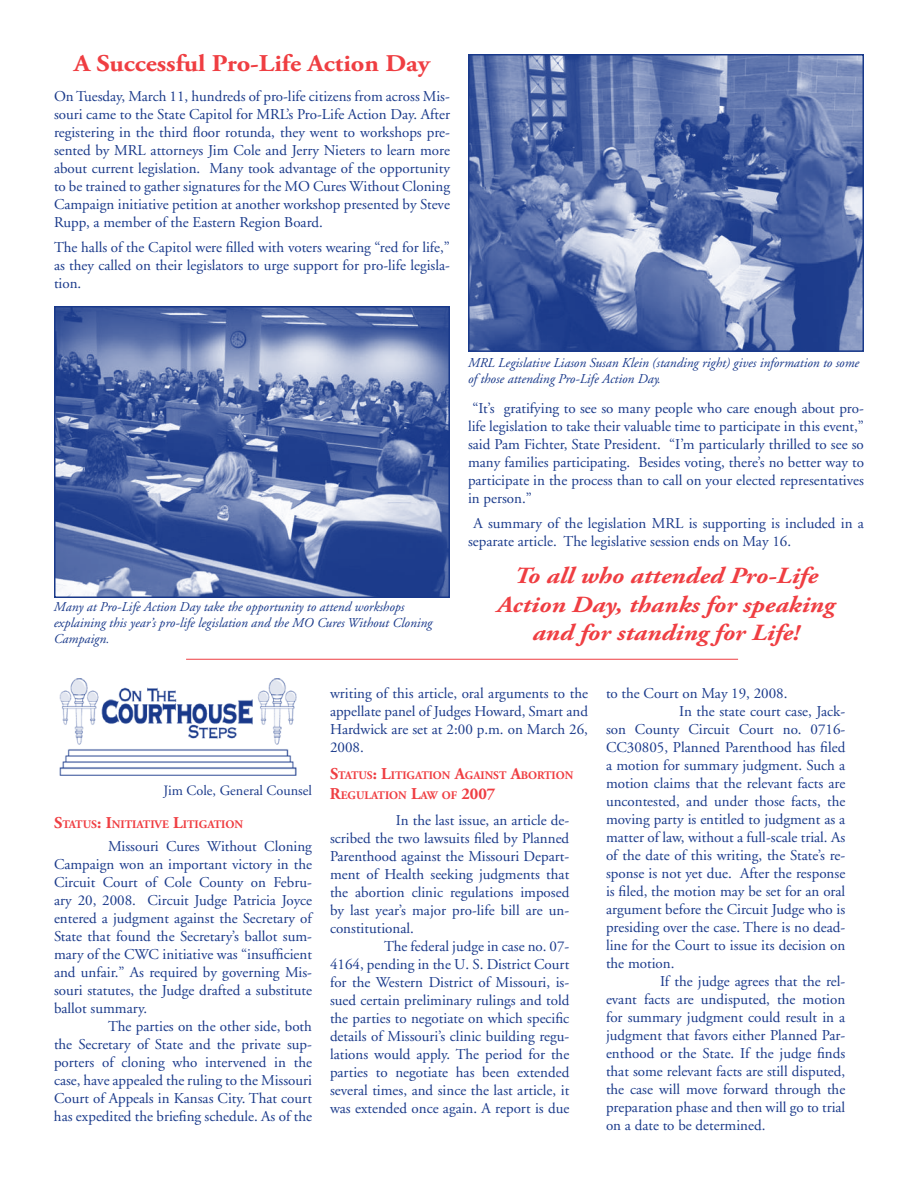
<style>
.page{position:relative;width:918px;height:1188px;background:#fff}
.page>*{position:absolute;margin:0;border:0;box-sizing:border-box;transform-origin:0 0}
.t1{font:700 24px "Adobe Garamond Pro";color:#ef3e42;scale:1.1 1}
.t2{font:italic 700 23.1px/28.5px "Adobe Garamond Pro";color:#ef3e42;text-align:center;scale:1.14 1}
.t3{font:15px/18px "Adobe Garamond";color:#19398a;text-align:justify}
.t4{font:14.25px "Adobe Garamond";color:#19398a}
.t5{font:italic 13.5px/16.2px "Adobe Garamond";color:#19398a}
.t6{font:700 11.55px/19.8px "Adobe Garamond";color:#ef3e42}
.s1{font-size:16.5px}
</style>
<div class="page">
<img style="left:59px;top:678px;width:238px;height:98px">
<img style="left:57px;top:309px;width:390px;height:286px">
<div style="left:54px;top:306px;width:396px;height:292px;border:2px solid #19398a"></div>
<img style="left:471px;top:57px;width:390px;height:292px">
<div style="left:468px;top:54px;width:396px;height:298px;border:2px solid #19398a"></div>
<hr style="left:186px;top:659px;width:552px;height:1px;background:#ef3e42">
<h1 class="t1" style="left:74px;top:50px;width:326px">A Successful Pro-Life Action Day</h1>
<p class="t3" style="left:54px;top:88px;width:398px">On Tuesday, March 11, hundreds of pro-life citizens from across Mis&shy;souri came to the State Capitol for MRL’s Pro-Life Action Day. After registering in the third floor rotunda, they went to workshops pre&shy;sented by MRL attorneys Jim Cole and Jerry Nieters to learn more about current legislation. Many took advantage of the opportunity to be trained to gather signatures for the MO Cures Without Cloning Campaign initiative petition at another workshop presented by Steve Rupp, a member of the Eastern Region Board.</p>
<p class="t3" style="left:54px;top:239px;width:398px">The halls of the Capitol were filled with voters wearing “red for life,” as they called on their legislators to urge support for pro-life legisla&shy;tion.</p>
<p class="t5" style="left:54px;top:599px;width:380px">Many at Pro-Life Action Day take the opportunity to attend workshops explaining this year’s pro-life legislation and the MO Cures Without Cloning<br>Campaign.</p>
<p class="t5" style="left:468px;top:355px;width:393px">MRL Legislative Liason Susan Klein (standing right) gives information to some of those attending Pro-Life Action Day.</p>
<p class="t3" style="left:468px;top:400px;width:398px">“It’s gratifying to see so many people who care enough about pro&shy;life legislation to take their valuable time to participate in this event,” said Pam Fichter, State President. “I’m particularly thrilled to see so many families participating. Besides voting, there’s no better way to participate in the process than to call on your elected representatives in person.”</p>
<p class="t3" style="left:468px;top:515px;width:398px;text-indent:5px">A summary of the legislation MRL is supporting is included in a separate article. The legislative session ends on May 16.</p>
<h2 class="t2" style="left:497px;top:562px;width:298px">To all who attended Pro-Life<br>Action Day, thanks for speaking and for standing for Life!</h2>
<p class="t4" style="left:164px;top:783px;width:150px">Jim Cole, General Counsel</p>
<p class="t6" style="left:54px;top:815px;width:191px"><span class="s1">S</span>TATUS<span class="s1">: I</span>NITIATIVE <span class="s1">L</span>ITIGATION</p>
<p class="t3" style="left:54px;top:838px;width:260px;text-indent:54px">Missouri Cures Without Cloning Campaign won an important victory in the Circuit Court of Cole County on Febru&shy;ary 20, 2008. Circuit Judge Patricia Joyce entered a judgment against the Secretary of State that found the Secretary’s ballot sum&shy;mary of the CWC initiative was “insufficient and unfair.” As required by governing Mis&shy;souri statutes, the Judge drafted a substitute ballot summary.</p>
<p class="t3" style="left:54px;top:1018px;width:260px;text-indent:54px">The parties on the other side, both the Secretary of State and the private sup&shy;porters of cloning who intervened in the case, have appealed the ruling to the Missouri Court of Appeals in Kansas City. That court has expedited the briefing schedule. As of the</p>
<p class="t3" style="left:330px;top:685px;width:260px">writing of this article, oral arguments to the appellate panel of Judges Howard, Smart and Hardwick are set at 2:00 p.m. on March 26, 2008.</p>
<p class="t6" style="left:330px;top:766px;width:245px"><span class="s1">S</span>TATUS<span class="s1">: L</span>ITIGATION <span class="s1">A</span>GAINST <span class="s1">A</span>BORTION<br><span class="s1">R</span>EGULATION <span class="s1">L</span>AW OF <span class="s1">2007</span></p>
<p class="t3" style="left:330px;top:811px;width:241px;text-indent:66px">In the last issue, an article de&shy;scribed the two lawsuits filed by Planned Parenthood against the Missouri Depart&shy;ment of Health seeking judgments that the abortion clinic regulations imposed by last year’s major pro-life bill are un&shy;constitutional.</p>
<p class="t3" style="left:330px;top:937px;width:241px;text-indent:54px">The federal judge in case no. 07- 4164, pending in the U. S. District Court for the Western District of Missouri, is&shy;sued certain preliminary rulings and told the parties to negotiate on which specific details of Missouri’s clinic building regu&shy;lations would apply. The period for the parties to negotiate has been extended several times, and since the last article, it was extended once again. A report is due</p>
<p class="t3" style="left:606px;top:685px;width:183px">to the Court on May 19, 2008.</p>
<p class="t3" style="left:679px;top:703px;width:168px">In the state court case, Jack-</p>
<p class="t3" style="left:606px;top:721px;width:241px">son County Circuit Court no. 0716-</p>
<p class="t3" style="left:606px;top:739px;width:241px">CC30805, Planned Parenthood has filed</p>
<p class="t3" style="left:606px;top:757px;width:241px">a motion for summary judgment. Such a</p>
<p class="t3" style="left:606px;top:775px;width:241px">motion claims that the relevant facts are</p>
<p class="t3" style="left:606px;top:793px;width:241px">uncontested, and under those facts, the</p>
<p class="t3" style="left:606px;top:811px;width:241px">moving party is entitled to judgment as a</p>
<p class="t3" style="left:606px;top:829px;width:241px">matter of law, without a full-scale trial. As</p>
<p class="t3" style="left:606px;top:847px;width:241px">of the date of this writing, the State’s re-</p>
<p class="t3" style="left:606px;top:865px;width:241px">sponse is not yet due. After the response</p>
<p class="t3" style="left:606px;top:883px;width:241px">is filed, the motion may be set for an oral</p>
<p class="t3" style="left:606px;top:901px;width:241px">argument before the Circuit Judge who is</p>
<p class="t3" style="left:606px;top:919px;width:241px">presiding over the case. There is no dead-</p>
<p class="t3" style="left:606px;top:937px;width:241px">line for the Court to issue its decision on</p>
<p class="t3" style="left:606px;top:955px;width:70px">the motion.</p>
<p class="t3" style="left:660px;top:973px;width:187px">If the judge agrees that the rel-</p>
<p class="t3" style="left:606px;top:991px;width:241px">evant facts are undisputed, the motion</p>
<p class="t3" style="left:606px;top:1009px;width:241px">for summary judgment could result in a</p>
<p class="t3" style="left:606px;top:1027px;width:241px">judgment that favors either Planned Par-</p>
<p class="t3" style="left:606px;top:1045px;width:241px">enthood or the State. If the judge finds</p>
<p class="t3" style="left:606px;top:1063px;width:241px">that some relevant facts are still disputed,</p>
<p class="t3" style="left:606px;top:1081px;width:241px">the case will move forward through the</p>
<p class="t3" style="left:606px;top:1099px;width:241px">preparation phase and then will go to trial</p>
<p class="t3" style="left:606px;top:1117px;width:161px">on a date to be determined.</p>
</div>
